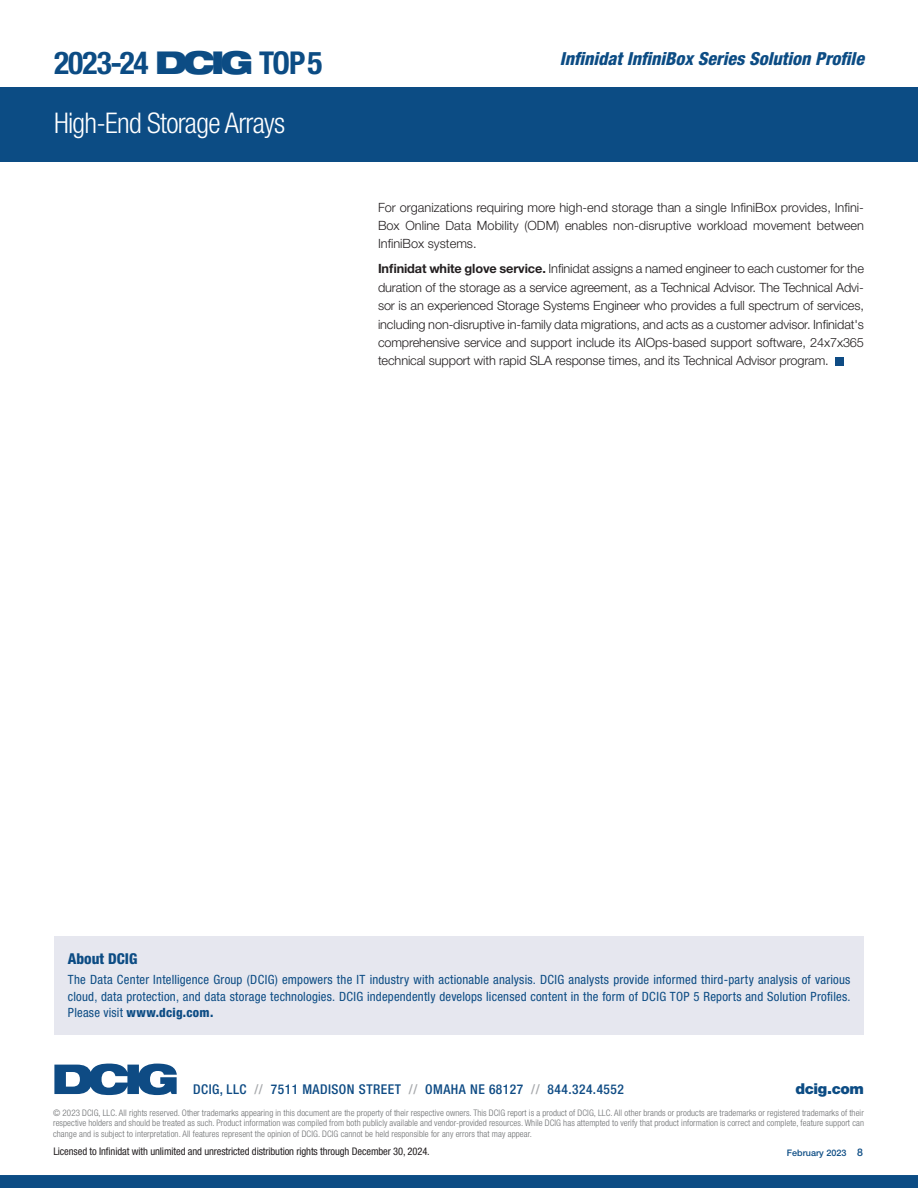
<style>
.page{position:relative;width:918px;height:1188px;background:#fff}
.page>*{position:absolute;margin:0;border:0;box-sizing:border-box;transform-origin:0 0}
.t1{font:700 condensed 31.5px "Helvetica Neue LT Std";letter-spacing:-.03em;color:#0c4c84}
.t2{font:300 condensed 28.5px "Helvetica Neue LT Std";letter-spacing:-.025em;color:#fff}
.t3{font:italic 800 condensed 18px "Helvetica Neue LT Std";color:#0c4c84}
.t4{font:800 condensed 15px "Helvetica Neue LT Std";color:#0c4c84}
.t5{font:900 15px "Helvetica Neue LT Std";letter-spacing:-.025em;color:#0c4c84}
.t6{font:500 condensed 13.5px "Helvetica Neue LT Std";letter-spacing:.035em;color:#0e4b84}
.t7{font:300 12.75px/18.3px "Helvetica Neue LT Std";letter-spacing:-.005em;color:#231f20;text-align:justify}
.t8{font:condensed 12.75px/16.5px "Helvetica Neue LT Std";letter-spacing:.02em;color:#0c4c84;text-align:justify}
.License_info{font:condensed 10.5px "Helvetica Neue LT Std";letter-spacing:-.01em;color:#231f20}
.t9{font:300 condensed 9px/10.5px "Helvetica Neue LT Std";letter-spacing:.01em;color:#6d6f71;text-align:justify}
.t10{font:500 9px "Helvetica Neue LT Std";color:#0c4c84}
.s1{font-weight:900;font-stretch:expanded}
.s2{font-weight:700}
.s3{font-weight:800}
.s4{color:#a7a9ac}
.s5{font-size:10.5px}
</style>
<div class="page">
<div style="left:0;top:1175px;width:918px;height:13px;background:#0c4c84"></div>
<svg style="left:54px;top:1064px;width:123px;height:31px"></svg>
<div style="left:54px;top:936px;width:810px;height:98px;background:#e6e7ef"></div>
<div style="left:835px;top:357px;width:9px;height:8px;background:#0e4b84"></div>
<div style="left:0;top:88px;width:918px;height:74px;background:#0c4c84"></div>
<h1 class="t1" style="left:54px;top:44px;width:270px">2023-24 <span class="s1">DCIG</span> TOP 5</h1>
<h3 class="t3" style="left:560px;top:47px;width:306px">Infinidat InfiniBox Series Solution Profile</h3>
<h2 class="t2" style="left:54px;top:107px;width:233px">High-End Storage Arrays</h2>
<p class="t7" style="left:378px;top:198px;width:488px">For organizations requiring more high-end storage than a single InfiniBox provides, Infini-Box Online Data Mobility (ODM) enables non-disruptive workload movement between InfiniBox systems.</p>
<p class="t7" style="left:378px;top:260px;width:488px"><span class="s2">Infinidat white glove service.</span> Infinidat assigns a named engineer to each customer for the duration of the storage as a service agreement, as a Technical Advisor. The Technical Advi&shy;sor is an experienced Storage Systems Engineer who provides a full spectrum of services, including non-disruptive in-family data migrations, and acts as a customer advisor. Infinidat's comprehensive service and support include its AIOps-based support software, 24x7x365 technical support with rapid SLA response times, and its Technical Advisor program.</p>
<p class="t4" style="left:68px;top:950px;width:71px">About DCIG</p>
<p class="t8" style="left:68px;top:971px;width:784px">The Data Center Intelligence Group (DCIG) empowers the IT industry with actionable analysis. DCIG analysts provide informed third-party analysis of various cloud, data protection, and data storage technologies. DCIG independently develops licensed content in the form of DCIG TOP 5 Reports and Solution Profiles.<br>Please visit <span class="s3">www.dcig.com.</span></p>
<p class="t5" style="left:795px;top:1079px;width:70px">dcig.com</p>
<p class="t6" style="left:193px;top:1081px;width:432px">DCIG, LLC <span class="s4">//</span> 7511 MADISON STREET <span class="s4">//</span> OMAHA NE 68127 <span class="s4">//</span> 844.324.4552</p>
<p class="t9" style="left:53px;top:1107px;width:812px">© 2023 DCIG, LLC. All rights reserved. Other trademarks appearing in this document are the property of their respective owners. This DCIG report is a product of DCIG, LLC. All other brands or products are trademarks or registered trademarks of their respective holders and should be treated as such. Product information was compiled from both publicly available and vendor-provided resources. While DCIG has attempted to verify that product information is correct and complete, feature support can change and is subject to interpretation. All features represent the opinion of DCIG. DCIG cannot be held responsible for any errors that may appear.</p>
<p class="License_info" style="left:53px;top:1146px;width:378px">Licensed to Infinidat with unlimited and unrestricted distribution rights through December 30, 2024.</p>
<p class="t10" style="left:787px;top:1147px;width:78px">February 2023 <span class="s5">8</span></p>
</div>
